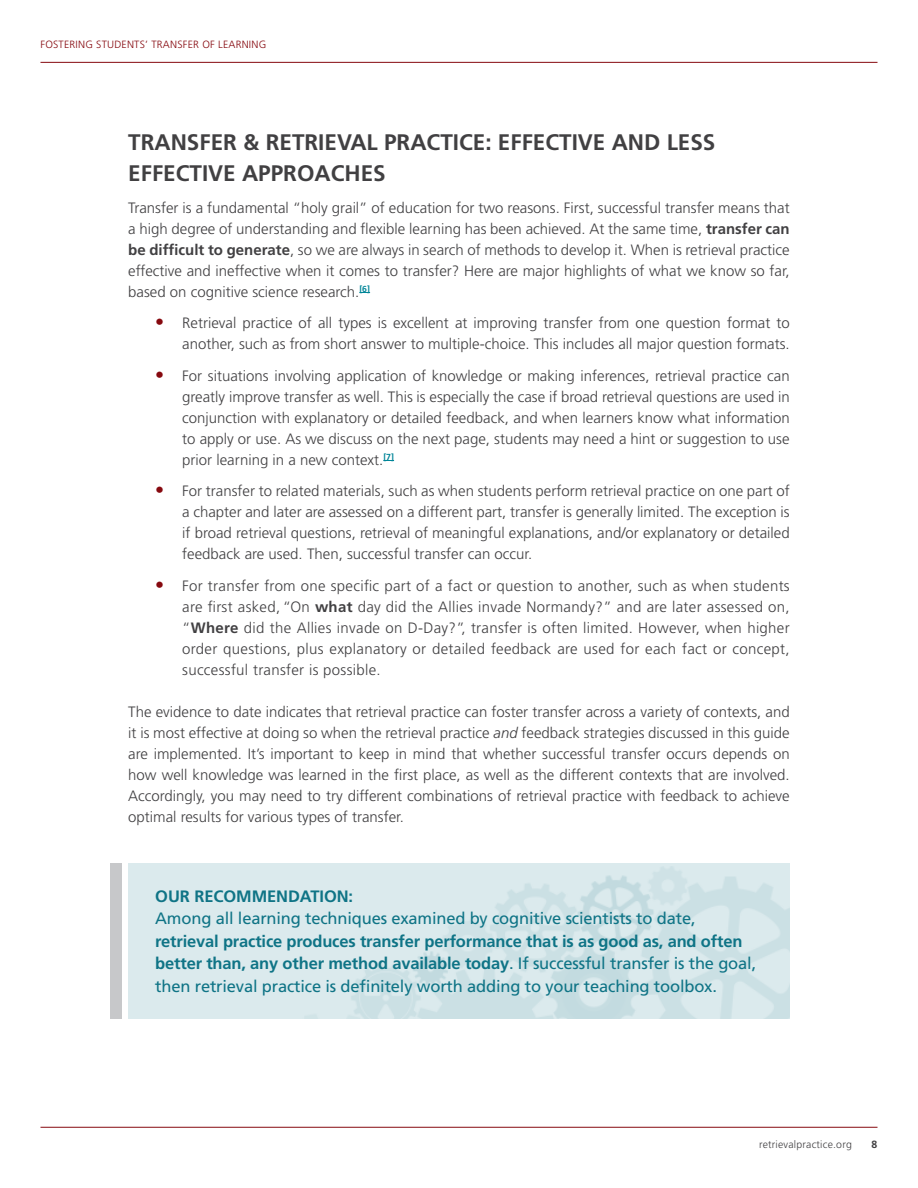
<style>
.page{position:relative;width:918px;height:1188px;background:#fff}
.page>*{position:absolute;margin:0;border:0;box-sizing:border-box;transform-origin:0 0}
.t1{font:700 22.5px/31.5px "Frutiger";color:#414042}
.t2{font:700 16.5px/22.5px "Frutiger";letter-spacing:-.01em;color:#0f7486}
.t3{font:16.5px "Frutiger";letter-spacing:-.01em;color:#0f7486}
.t4{font:300 15px/21px "Frutiger";color:#414042;text-align:justify}
.t5{font:300 10.5px "Frutiger";letter-spacing:.02em;color:#86090f}
.t6{font:300 10.5px "Frutiger";letter-spacing:.02em;color:#414042}
.t7{font:700 10.5px "Frutiger";color:#414042}
.s1{font-weight:700}
.s2{font-size:18px;color:#86090f}
.s3{font-style:italic}
.s4{font-weight:400}
</style>
<div class="page">
<hr style="left:40px;top:1127px;width:838px;height:1px;background:#86090f">
<hr style="left:40px;top:62px;width:838px;height:1px;background:#86090f">
<div style="left:128px;top:863px;width:662px;height:156px;background:#dbeaed"></div>
<img style="left:351px;top:867px;width:439px;height:152px">
<div style="left:110px;top:863px;width:12px;height:156px;background:#c7c8ca"></div>
<p class="t5" style="left:40px;top:39px;width:227px">FOSTERING STUDENTS’ TRANSFER OF LEARNING</p>
<h1 class="t1" style="left:128px;top:126px;width:589px">TRANSFER &amp; RETRIEVAL PRACTICE: EFFECTIVE AND LESS<br>EFFECTIVE APPROACHES</h1>
<p class="t4" style="left:128px;top:197px;width:663px">Transfer is a fundamental “holy grail” of education for two reasons. First, successful transfer means that a high degree of understanding and flexible learning has been achieved. At the same time, <span class="s1">transfer can be difficult to generate</span>, so we are always in search of methods to develop it. When is retrieval practice effective and ineffective when it comes to transfer? Here are major highlights of what we know so far, based on cognitive science research.<sup>[6]</sup></p>
<p class="t4" style="left:155px;top:313px;width:636px;text-align:right"><span class="s2">•</span> Retrieval practice of all types is excellent at improving transfer from one question format to another, such as from short answer to multiple-choice. This includes all major question formats.</p>
<p class="t4" style="left:182px;top:365px;width:609px;text-indent:-27px"><span class="s2">•</span> For situations involving application of knowledge or making inferences, retrieval practice can greatly improve transfer as well. This is especially the case if broad retrieval questions are used in conjunction with explanatory or detailed feedback, and when learners know what information to apply or use. As we discuss on the next page, students may need a hint or suggestion to use prior learning in a new context.<sup>[7]</sup></p>
<p class="t4" style="left:182px;top:481px;width:609px;text-indent:-27px"><span class="s2">•</span> For transfer to related materials, such as when students perform retrieval practice on one part of a chapter and later are assessed on a different part, transfer is generally limited. The exception is if broad retrieval questions, retrieval of meaningful explanations, and/or explanatory or detailed feedback are used. Then, successful transfer can occur.</p>
<p class="t4" style="left:182px;top:575px;width:609px;text-indent:-27px"><span class="s2">•</span> For transfer from one specific part of a fact or question to another, such as when students are first asked, “On <span class="s1">what</span> day did the Allies invade Normandy?” and are later assessed on, “<span class="s1">Where</span> did the Allies invade on D-Day?”, transfer is often limited. However, when higher order questions, plus explanatory or detailed feedback are used for each fact or concept, successful transfer is possible.</p>
<p class="t4" style="left:128px;top:701px;width:663px">The evidence to date indicates that retrieval practice can foster transfer across a variety of contexts, and it is most effective at doing so when the retrieval practice <span class="s3">and</span> feedback strategies discussed in this guide are implemented. It’s important to keep in mind that whether successful transfer occurs depends on how well knowledge was learned in the first place, as well as the different contexts that are involved.<br>Accordingly, you may need to try different combinations of retrieval practice with feedback to achieve optimal results for various types of transfer.</p>
<p class="t2" style="left:155px;top:885px;width:199px">OUR RECOMMENDATION:</p>
<p class="t3" style="left:155px;top:909px;width:542px">Among all learning techniques examined by cognitive scientists to date,</p>
<p class="t2" style="left:155px;top:930px;width:603px">retrieval practice produces transfer performance that is as good as, and often better than, any other method available today<span class="s4">. If successful transfer is the goal, then retrieval practice is definitely worth adding to your teaching toolbox.</span></p>
<p class="t6" style="left:759px;top:1138px;width:94px">retrievalpractice.org</p>
<p class="t7" style="left:872px;top:1138px;width:7px">8</p>
</div>
